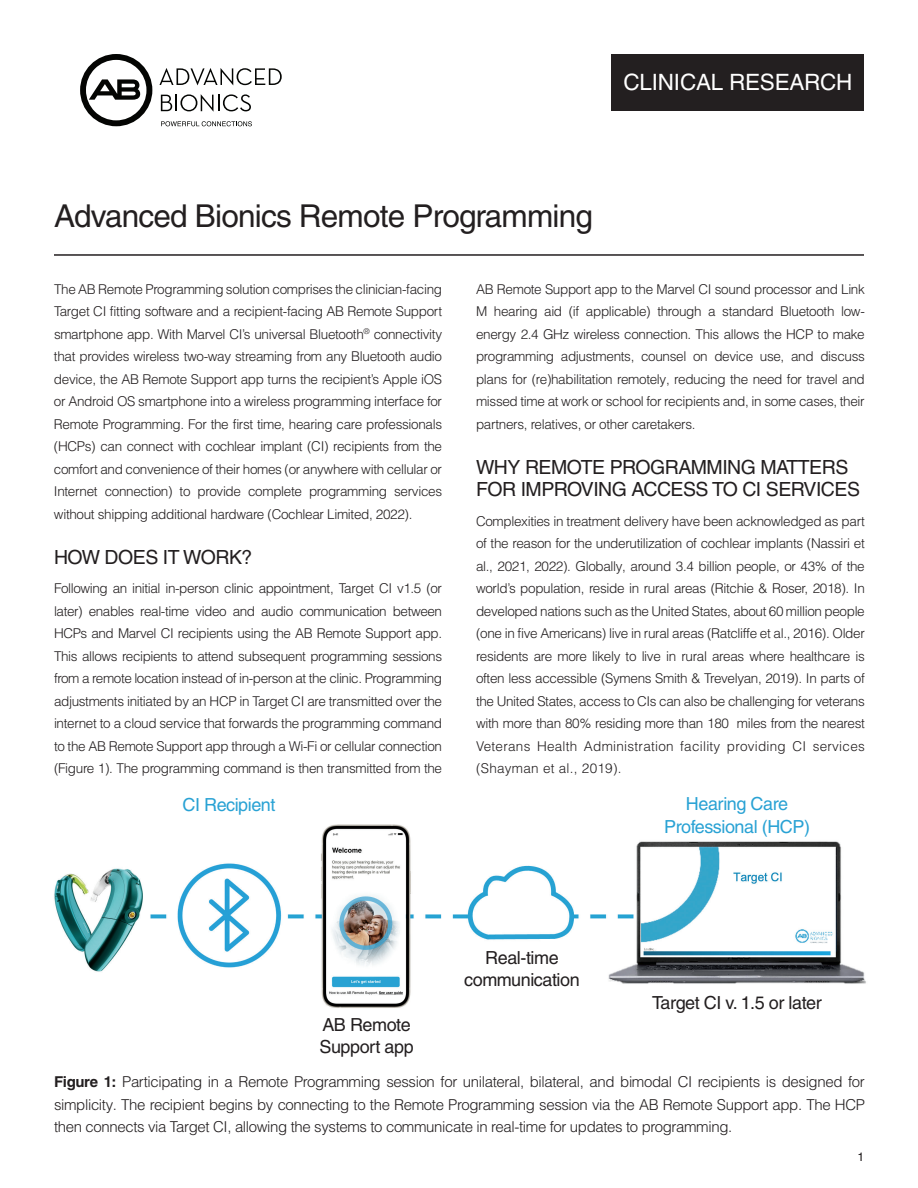
<style>
.page{position:relative;width:918px;height:1188px;background:#fff}
.page>*{position:absolute;margin:0;border:0;box-sizing:border-box;transform-origin:0 0}
.t1{font:31.5px "Helvetica LT Pro";letter-spacing:-.025em;color:#231f20}
.t2{font:22.5px "Helvetica LT Pro";letter-spacing:-.01em;color:#fff}
.t3{font:19.5px/22.5px "Helvetica LT Pro";letter-spacing:-.025em;color:#231f20}
.t4{font:18px/22.5px "Helvetica LT Pro";letter-spacing:-.025em;color:#231f20}
.t5{font:18px/22.5px "Helvetica LT Pro";letter-spacing:-.025em;color:#29a2d4;text-align:center}
.t6{font:300 15px/22.5px "Helvetica LT Pro";letter-spacing:-.025em;color:#231f20;text-align:justify}
.t7{font:300 13.5px/22.5px "Helvetica LT Pro";letter-spacing:-.025em;color:#231f20;text-align:justify}
.t8{font:12px "Helvetica LT Pro";color:#231f20}
.s1{font-weight:700}
</style>
<div class="page">
<hr style="left:54px;top:254px;width:810px;height:2px;background:#231f20">
<svg style="left:80px;top:54px;width:72px;height:72px"></svg>
<svg style="left:161px;top:121px;width:91px;height:5px"></svg>
<svg style="left:159px;top:68px;width:123px;height:17px"></svg>
<svg style="left:161px;top:94px;width:90px;height:18px"></svg>
<div style="left:611px;top:54px;width:253px;height:56px;background:#231f20"></div>
<img style="left:54px;top:824px;width:812px;height:184px">
<h2 class="t2" style="left:624px;top:69px;width:230px">CLINICAL RESEARCH</h2>
<h1 class="t1" style="left:54px;top:197px;width:540px">Advanced Bionics Remote Programming</h1>
<p class="t7" style="left:54px;top:278px;width:390px">The AB Remote Programming solution comprises the clinician-facing Target CI fitting software and a recipient-facing AB Remote Support smartphone app. With Marvel CI’s universal Bluetooth<sup>®</sup> connectivity that provides wireless two-way streaming from any Bluetooth audio device, the AB Remote Support app turns the recipient’s Apple iOS or Android OS smartphone into a wireless programming interface for Remote Programming. For the first time, hearing care professionals (HCPs) can connect with cochlear implant (CI) recipients from the comfort and convenience of their homes (or anywhere with cellular or Internet connection) to provide complete programming services without shipping additional hardware (Cochlear Limited, 2022).</p>
<h3 class="t3" style="left:54px;top:546px;width:200px">HOW DOES IT WORK?</h3>
<p class="t7" style="left:54px;top:577px;width:390px">Following an initial in-person clinic appointment, Target CI v1.5 (or later) enables real-time video and audio communication between HCPs and Marvel CI recipients using the AB Remote Support app.<br>This allows recipients to attend subsequent programming sessions from a remote location instead of in-person at the clinic. Programming adjustments initiated by an HCP in Target CI are transmitted over the internet to a cloud service that forwards the programming command to the AB Remote Support app through a Wi-Fi or cellular connection (Figure 1). The programming command is then transmitted from the</p>
<h3 class="t5" style="left:182px;top:793px;width:95px">CI Recipient</h3>
<p class="t7" style="left:476px;top:278px;width:390px">AB Remote Support app to the Marvel CI sound processor and Link M hearing aid (if applicable) through a standard Bluetooth low&shy;energy 2.4 GHz wireless connection. This allows the HCP to make programming adjustments, counsel on device use, and discuss plans for (re)habilitation remotely, reducing the need for travel and missed time at work or school for recipients and, in some cases, their partners, relatives, or other caretakers.</p>
<h3 class="t3" style="left:476px;top:456px;width:385px">WHY REMOTE PROGRAMMING MATTERS<br>FOR IMPROVING ACCESS TO CI SERVICES</h3>
<p class="t7" style="left:476px;top:510px;width:390px">Complexities in treatment delivery have been acknowledged as part of the reason for the underutilization of cochlear implants (Nassiri et al., 2021, 2022). Globally, around 3.4 billion people, or 43% of the world’s population, reside in rural areas (Ritchie &amp; Roser, 2018). In developed nations such as the United States, about 60 million people (one in five Americans) live in rural areas (Ratcliffe et al., 2016). Older residents are more likely to live in rural areas where healthcare is often less accessible (Symens Smith &amp; Trevelyan, 2019). In parts of the United States, access to CIs can also be challenging for veterans with more than 80% residing more than 180 miles from the nearest Veterans Health Administration facility providing CI services (Shayman et al., 2019).</p>
<h3 class="t5" style="left:664px;top:793px;width:147px">Hearing Care<br>Professional (HCP)</h3>
<h3 class="t4" style="left:319px;top:1013px;width:96px">AB Remote<br>Support app</h3>
<h3 class="t4" style="left:464px;top:946px;width:117px;text-align:center">Real-time communication</h3>
<h3 class="t4" style="left:652px;top:992px;width:171px">Target CI v. 1.5 or later</h3>
<p class="t6" style="left:54px;top:1071px;width:812px"><span class="s1">Figure 1:</span> Participating in a Remote Programming session for unilateral, bilateral, and bimodal CI recipients is designed for simplicity. The recipient begins by connecting to the Remote Programming session via the AB Remote Support app. The HCP then connects via Target CI, allowing the systems to communicate in real-time for updates to programming.</p>
<p class="t8" style="left:857px;top:1150px;width:8px">1</p>
</div>
